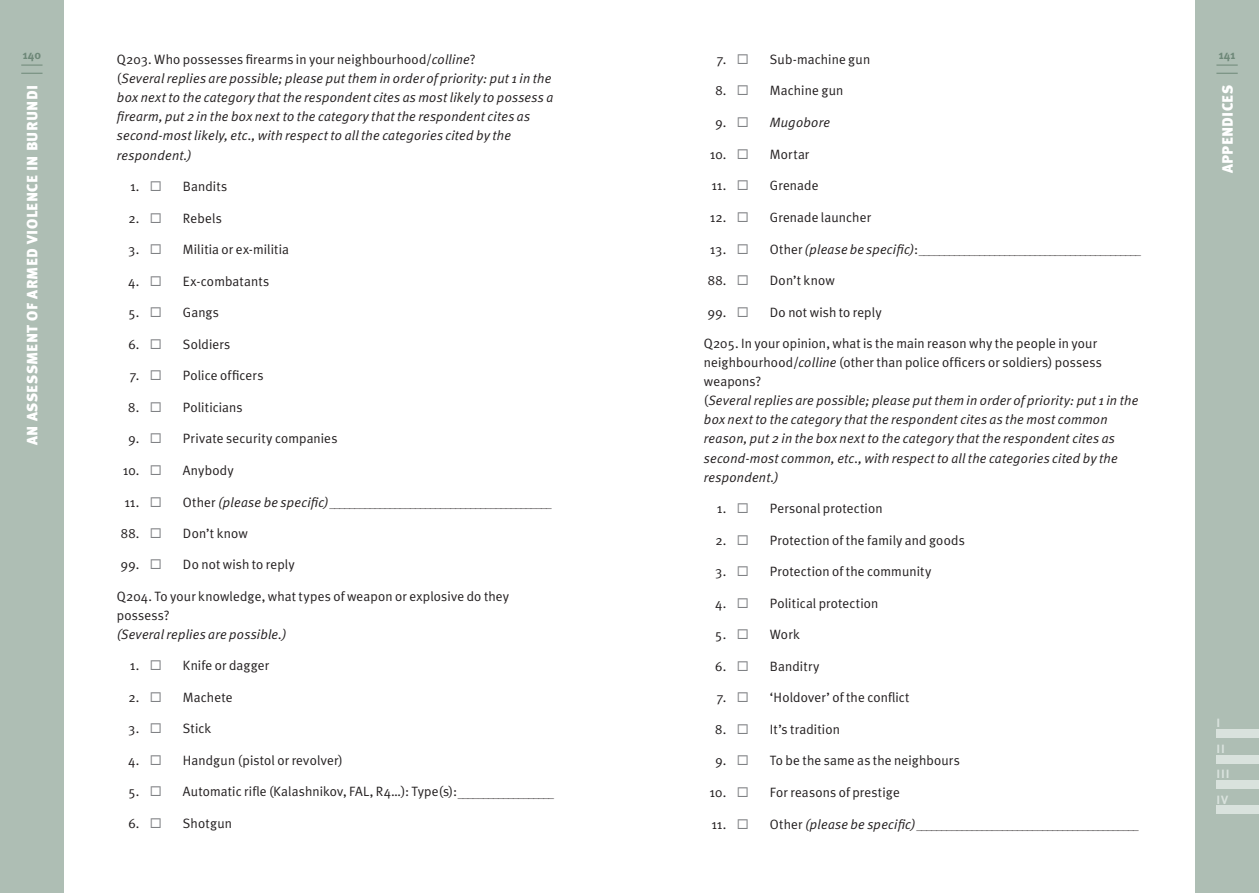
<style>
.page{position:relative;width:1259px;height:893px;background:#fff}
.page>*{position:absolute;margin:0;border:0;box-sizing:border-box;transform-origin:0 0}
.t1{font:900 15px "Meta Plus";letter-spacing:.025em;color:#fff}
.t2{font:13.5px/18.9px "Meta Plus Normal";letter-spacing:.01em;color:#231f20}
.t3{font:italic 13.5px/19px "Meta Plus Normal";letter-spacing:.015em;color:#231f20}
.t4{font:700 12px/25.5px "Meta Plus";letter-spacing:.07em;color:#d9e2dd}
.t5{font:700 12px "Meta Plus";color:#6e8878}
.t6{font:7.8px "Meta Plus Normal";color:#231f20}
.s1{font-style:normal}
.s2{color:#808285}
.s3{font-style:italic}
</style>
<div class="page">
<div style="left:0;top:0;width:64px;height:893px;background:#aebeb4"></div>
<svg style="left:21px;top:65px;width:22px;height:1px"></svg>
<svg style="left:21px;top:73px;width:22px;height:1px"></svg>
<div style="left:1195px;top:0;width:64px;height:893px;background:#aebeb4"></div>
<svg style="left:1216px;top:65px;width:21px;height:1px"></svg>
<svg style="left:1216px;top:73px;width:21px;height:1px"></svg>
<div style="left:1216px;top:729px;width:43px;height:9px;background:#d9e2dd"></div>
<div style="left:1216px;top:755px;width:43px;height:8px;background:#d9e2dd"></div>
<div style="left:1216px;top:780px;width:43px;height:9px;background:#d9e2dd"></div>
<div style="left:1216px;top:806px;width:43px;height:8px;background:#d9e2dd"></div>
<p class="t5" style="left:23px;top:48px;width:20px">140</p>
<p class="t1" style="left:24px;top:445px;width:361px;rotate:-90deg">AN ASSESSMENT OF ARMED VIOLENCE IN BURUNDI</p>
<p class="t3" style="left:117px;top:49px;width:438px"><span class="s1">Q203. Who possesses firearms in your neighbourhood/</span>colline<span class="s1">?<br>(</span>Several replies are possible; please put them in order of priority: put 1 in the box next to the category that the respondent cites as most likely to possess a firearm, put 2 in the box next to the category that the respondent cites as second-most likely, etc., with respect to all the categories cited by the respondent.)</p>
<p class="t2" style="left:130px;top:177px;width:33px">1. <span class="s2">◻</span></p>
<p class="t2" style="left:183px;top:177px;width:46px">Bandits</p>
<p class="t2" style="left:128px;top:208px;width:35px">2. <span class="s2">◻</span></p>
<p class="t2" style="left:183px;top:208px;width:40px">Rebels</p>
<p class="t2" style="left:128px;top:240px;width:35px">3. <span class="s2">◻</span></p>
<p class="t2" style="left:183px;top:240px;width:108px">Militia or ex-militia</p>
<p class="t2" style="left:128px;top:271px;width:35px">4. <span class="s2">◻</span></p>
<p class="t2" style="left:183px;top:271px;width:88px">Ex-combatants</p>
<p class="t2" style="left:128px;top:303px;width:35px">5. <span class="s2">◻</span></p>
<p class="t2" style="left:183px;top:303px;width:38px">Gangs</p>
<p class="t2" style="left:128px;top:334px;width:35px">6. <span class="s2">◻</span></p>
<p class="t2" style="left:183px;top:334px;width:49px">Soldiers</p>
<p class="t2" style="left:129px;top:366px;width:34px">7. <span class="s2">◻</span></p>
<p class="t2" style="left:183px;top:366px;width:82px">Police officers</p>
<p class="t2" style="left:128px;top:397px;width:35px">8. <span class="s2">◻</span></p>
<p class="t2" style="left:183px;top:397px;width:61px">Politicians</p>
<p class="t2" style="left:128px;top:429px;width:35px">9. <span class="s2">◻</span></p>
<p class="t2" style="left:183px;top:429px;width:156px">Private security companies</p>
<p class="t2" style="left:123px;top:460px;width:41px">10. <span class="s2">◻</span></p>
<p class="t2" style="left:183px;top:460px;width:52px">Anybody</p>
<p class="t2" style="left:124px;top:492px;width:39px">11. <span class="s2">◻</span></p>
<p class="t6" style="left:183px;top:504px;width:371px"><sup>O</sup> <sup>t</sup> <sup>h</sup> <sup>e</sup> <sup>r</sup> <sup>(p</sup> <sup>l</sup> <sup>e</sup> <sup>a</sup> <sup>s</sup> <sup>e</sup> <sup>b</sup> <sup>e</sup> <sup>s</sup> <sup>p</sup> <sup>e</sup> <sup>c</sup> <sup>i</sup> <sup>fi</sup> <sup>c)</sup> ————————————————————————————————————————————</p>
<p class="t2" style="left:121px;top:524px;width:43px">88. <span class="s2">◻</span></p>
<p class="t2" style="left:183px;top:524px;width:66px">Don’t know</p>
<p class="t2" style="left:121px;top:555px;width:43px">99. <span class="s2">◻</span></p>
<p class="t2" style="left:183px;top:555px;width:113px">Do not wish to reply</p>
<p class="t2" style="left:117px;top:587px;width:394px">Q204. To your knowledge, what types of weapon or explosive do they possess?<br><span class="s3">(Several replies are possible.)</span></p>
<p class="t2" style="left:130px;top:656px;width:33px">1. <span class="s2">◻</span></p>
<p class="t2" style="left:183px;top:656px;width:88px">Knife or dagger</p>
<p class="t2" style="left:128px;top:688px;width:35px">2. <span class="s2">◻</span></p>
<p class="t2" style="left:183px;top:688px;width:51px">Machete</p>
<p class="t2" style="left:128px;top:719px;width:35px">3. <span class="s2">◻</span></p>
<p class="t2" style="left:183px;top:719px;width:30px">Stick</p>
<p class="t2" style="left:128px;top:751px;width:35px">4. <span class="s2">◻</span></p>
<p class="t2" style="left:183px;top:751px;width:161px">Handgun (pistol or revolver)</p>
<p class="t2" style="left:128px;top:782px;width:35px">5. <span class="s2">◻</span></p>
<p class="t2" style="left:183px;top:782px;width:374px">Automatic rifle (Kalashnikov, FAL, R4…): Type(s):<sub>———————————————————</sub></p>
<p class="t2" style="left:128px;top:814px;width:35px">6. <span class="s2">◻</span></p>
<p class="t2" style="left:183px;top:814px;width:50px">Shotgun</p>
<p class="t2" style="left:716px;top:50px;width:34px">7. <span class="s2">◻</span></p>
<p class="t2" style="left:770px;top:50px;width:102px">Sub-machine gun</p>
<p class="t2" style="left:715px;top:81px;width:35px">8. <span class="s2">◻</span></p>
<p class="t2" style="left:770px;top:81px;width:75px">Machine gun</p>
<p class="t2" style="left:715px;top:113px;width:35px">9. <span class="s2">◻</span></p>
<p class="t3" style="left:770px;top:113px;width:62px">Mugobore</p>
<p class="t2" style="left:709px;top:144px;width:41px">10. <span class="s2">◻</span></p>
<p class="t2" style="left:770px;top:144px;width:41px">Mortar</p>
<p class="t2" style="left:711px;top:176px;width:39px">11. <span class="s2">◻</span></p>
<p class="t2" style="left:770px;top:176px;width:50px">Grenade</p>
<p class="t2" style="left:710px;top:207px;width:41px">12. <span class="s2">◻</span></p>
<p class="t2" style="left:770px;top:207px;width:103px">Grenade launcher</p>
<p class="t2" style="left:710px;top:239px;width:40px">13. <span class="s2">◻</span></p>
<p class="t6" style="left:770px;top:251px;width:374px"><sup>O</sup> <sup>t</sup> <sup>h</sup> <sup>e</sup> <sup>r</sup> <sup>(p</sup> <sup>l</sup> <sup>e</sup> <sup>a</sup> <sup>s</sup> <sup>e</sup> <sup>b</sup> <sup>e</sup> <sup>s</sup> <sup>p</sup> <sup>e</sup> <sup>c</sup> <sup>i</sup> <sup>fi</sup> <sup>c)</sup> <sup>:</sup> ————————————————————————————————————————————</p>
<p class="t2" style="left:708px;top:271px;width:43px">88. <span class="s2">◻</span></p>
<p class="t2" style="left:770px;top:271px;width:66px">Don’t know</p>
<p class="t2" style="left:708px;top:302px;width:43px">99. <span class="s2">◻</span></p>
<p class="t2" style="left:770px;top:302px;width:113px">Do not wish to reply</p>
<p class="t3" style="left:704px;top:334px;width:436px"><span class="s1">Q205. In your opinion, what is the main reason why the people in your neighbourhood/</span>colline <span class="s1">(other than police officers or soldiers) possess weapons?<br>(</span>Several replies are possible; please put them in order of priority: put 1 in the box next to the category that the respondent cites as the most common reason, put 2 in the box next to the category that the respondent cites as second-most common, etc., with respect to all the categories cited by the respondent.)</p>
<p class="t2" style="left:717px;top:499px;width:33px">1. <span class="s2">◻</span></p>
<p class="t2" style="left:770px;top:499px;width:114px">Personal protection</p>
<p class="t2" style="left:715px;top:530px;width:35px">2. <span class="s2">◻</span></p>
<p class="t2" style="left:770px;top:530px;width:196px">Protection of the family and goods</p>
<p class="t2" style="left:715px;top:562px;width:35px">3. <span class="s2">◻</span></p>
<p class="t2" style="left:770px;top:562px;width:163px">Protection of the community</p>
<p class="t2" style="left:715px;top:593px;width:35px">4. <span class="s2">◻</span></p>
<p class="t2" style="left:770px;top:593px;width:110px">Political protection</p>
<p class="t2" style="left:715px;top:625px;width:35px">5. <span class="s2">◻</span></p>
<p class="t2" style="left:770px;top:625px;width:31px">Work</p>
<p class="t2" style="left:715px;top:656px;width:35px">6. <span class="s2">◻</span></p>
<p class="t2" style="left:770px;top:656px;width:51px">Banditry</p>
<p class="t2" style="left:716px;top:688px;width:34px">7. <span class="s2">◻</span></p>
<p class="t2" style="left:770px;top:688px;width:141px">‘Holdover’ of the conflict</p>
<p class="t2" style="left:715px;top:719px;width:35px">8. <span class="s2">◻</span></p>
<p class="t2" style="left:770px;top:719px;width:72px">It’s tradition</p>
<p class="t2" style="left:715px;top:751px;width:35px">9. <span class="s2">◻</span></p>
<p class="t2" style="left:770px;top:751px;width:191px">To be the same as the neighbours</p>
<p class="t2" style="left:709px;top:782px;width:41px">10. <span class="s2">◻</span></p>
<p class="t2" style="left:770px;top:782px;width:132px">For reasons of prestige</p>
<p class="t2" style="left:711px;top:814px;width:39px">11. <span class="s2">◻</span></p>
<p class="t6" style="left:770px;top:826px;width:371px"><sup>O</sup> <sup>t</sup> <sup>h</sup> <sup>e</sup> <sup>r</sup> <sup>(p</sup> <sup>l</sup> <sup>e</sup> <sup>a</sup> <sup>s</sup> <sup>e</sup> <sup>b</sup> <sup>e</sup> <sup>s</sup> <sup>p</sup> <sup>e</sup> <sup>c</sup> <sup>i</sup> <sup>fi</sup> <sup>c)</sup> ————————————————————————————————————————————</p>
<p class="t5" style="left:1218px;top:48px;width:18px">141</p>
<p class="t1" style="left:1218px;top:173px;width:88px;rotate:-90deg">appendices</p>
<p class="t4" style="left:1216px;top:710px;width:15px">I<br>II<br>III<br>IV</p>
</div>
